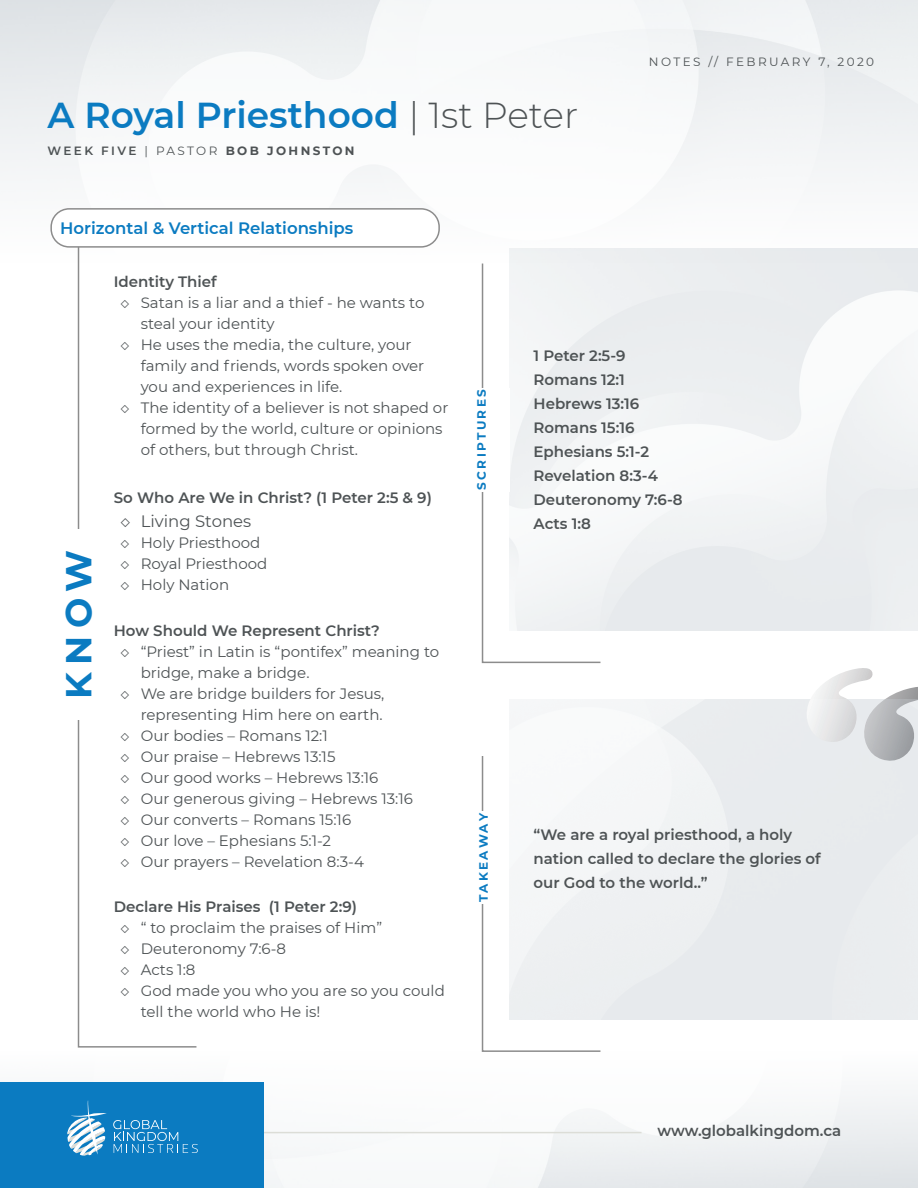
<style>
.page{position:relative;width:918px;height:1188px;background:#fff}
.page>*{position:absolute;margin:0;border:0;box-sizing:border-box;transform-origin:0 0}
.t1{font:600 36px "Montserrat";color:#0b7bc1}
.t2{font:700 36px "Montserrat";color:#0b7bc1}
.t3{font:600 16.5px "Montserrat";color:#0b7bc1}
.t4{font:16.5px "Montserrat";color:#4e5355}
.t5{font:15px/21px "Montserrat";color:#4e5355}
.t6{font:600 15px/24px "Montserrat";color:#4e5355}
.t7{font:700 12px "Montserrat";letter-spacing:.2em;color:#4e5355}
.t8{font:12px "Montserrat";letter-spacing:.2em;color:#4e5355}
.t9{font:700 12px "Montserrat";letter-spacing:.2em;color:#0b7bc1}
.s1{font-weight:300;color:#4e5355}
.s2{font-weight:600}
.s3{font-weight:400}
</style>
<div class="page">
<svg style="left:481px;top:262px;width:121px;height:402px"></svg>
<svg style="left:481px;top:754px;width:121px;height:298px"></svg>
<svg style="left:77px;top:248px;width:120px;height:800px"></svg>
<div style="left:471px;top:388px;width:39px;height:103px;background:#fff"></div>
<div style="left:473px;top:812px;width:32px;height:92px;background:#fff"></div>
<div style="left:57px;top:529px;width:39px;height:190px;background:#fff"></div>
<div style="left:50px;top:208px;width:390px;height:40px;border:2px solid #8c8c8c;border-radius:18px"></div>
<hr style="left:264px;top:1132px;width:378px;height:1px;background:#dcddd7">
<div style="left:0;top:1082px;width:264px;height:106px;background:#0b7bc1"></div>
<svg style="left:113px;top:1120px;width:85px;height:33px"></svg>
<svg style="left:67px;top:1101px;width:40px;height:55px"></svg>
<div style="left:799px;top:699px;width:119px;height:68px;background:#e8ebee"></div>
<p class="t1" style="left:48px;top:89px;width:532px">A Royal Priesthood <span class="s1">| 1st Peter</span></p>
<p class="t7" style="left:48px;top:142px;width:309px"><span class="s2">WEEK FIVE</span> <span class="s3">| PASTOR</span> BOB JOHNSTON</p>
<p class="t3" style="left:60px;top:216px;width:295px">Horizontal &amp; Vertical Relationships</p>
<p class="t8" style="left:649px;top:53px;width:227px">NOTES // FEBRUARY 7, 2020</p>
<p class="t2" style="left:53px;top:699px;width:150px;rotate:-90deg">KNOW</p>
<p class="t6" style="left:114px;top:269px;width:104px">Identity Thief</p>
<p class="t5" style="left:141px;top:292px;width:285px;text-indent:-20px">◇ Satan is a liar and a thief - he wants to steal your identity</p>
<p class="t5" style="left:141px;top:334px;width:285px;text-indent:-20px">◇ He uses the media, the culture, your family and friends, words spoken over you and experiences in life.</p>
<p class="t5" style="left:141px;top:397px;width:309px;text-indent:-20px">◇ The identity of a believer is not shaped or formed by the world, culture or opinions of others, but through Christ.</p>
<p class="t6" style="left:114px;top:485px;width:320px">So Who Are We in Christ? (1 Peter 2:5 &amp; 9)</p>
<p class="t4" style="left:121px;top:510px;width:132px">◇ Living Stones</p>
<p class="t5" style="left:121px;top:532px;width:141px">◇ Holy Priesthood</p>
<p class="t5" style="left:121px;top:553px;width:148px">◇ Royal Priesthood</p>
<p class="t5" style="left:121px;top:574px;width:110px">◇ Holy Nation</p>
<p class="t6" style="left:114px;top:618px;width:267px">How Should We Represent Christ?</p>
<p class="t5" style="left:141px;top:640px;width:300px;text-indent:-20px">◇ “Priest” in Latin is “pontifex” meaning to bridge, make a bridge.</p>
<p class="t5" style="left:121px;top:682px;width:265px;text-align:right">◇ We are bridge builders for Jesus, representing Him here on earth.</p>
<p class="t5" style="left:121px;top:724px;width:209px">◇ Our bodies – Romans 12:1</p>
<p class="t5" style="left:121px;top:745px;width:217px">◇ Our praise – Hebrews 13:15</p>
<p class="t5" style="left:121px;top:766px;width:259px">◇ Our good works – Hebrews 13:16</p>
<p class="t5" style="left:121px;top:787px;width:294px">◇ Our generous giving – Hebrews 13:16</p>
<p class="t5" style="left:121px;top:808px;width:232px">◇ Our converts – Romans 15:16</p>
<p class="t5" style="left:121px;top:829px;width:212px">◇ Our love – Ephesians 5:1-2</p>
<p class="t5" style="left:121px;top:850px;width:245px">◇ Our prayers – Revelation 8:3-4</p>
<p class="t6" style="left:114px;top:894px;width:245px">Declare His Praises (1 Peter 2:9)</p>
<p class="t5" style="left:121px;top:917px;width:263px">◇ “ to proclaim the praises of Him”</p>
<p class="t5" style="left:121px;top:938px;width:167px">◇ Deuteronomy 7:6-8</p>
<p class="t5" style="left:121px;top:959px;width:76px">◇ Acts 1:8</p>
<p class="t5" style="left:141px;top:980px;width:306px;text-indent:-20px">◇ God made you who you are so you could tell the world who He is!</p>
<p class="t9" style="left:473px;top:490px;width:102px;rotate:-90deg">SCRIPTURES</p>
<p class="t9" style="left:475px;top:902px;width:91px;rotate:-90deg">TAKEAWAY</p>
<p class="t6" style="left:534px;top:343px;width:94px">1 Peter 2:5-9</p>
<p class="t6" style="left:534px;top:367px;width:93px">Romans 12:1</p>
<p class="t6" style="left:534px;top:391px;width:107px">Hebrews 13:16</p>
<p class="t6" style="left:534px;top:415px;width:102px">Romans 15:16</p>
<p class="t6" style="left:534px;top:439px;width:117px">Ephesians 5:1-2</p>
<p class="t6" style="left:534px;top:463px;width:126px">Revelation 8:3-4</p>
<p class="t6" style="left:534px;top:487px;width:151px">Deuteronomy 7:6-8</p>
<p class="t6" style="left:534px;top:511px;width:59px">Acts 1:8</p>
<p class="t6" style="left:534px;top:822px;width:289px">“We are a royal priesthood, a holy nation called to declare the glories of our God to the world..”</p>
<p class="t6" style="left:657px;top:1118px;width:185px">www.globalkingdom.ca</p>
</div>
